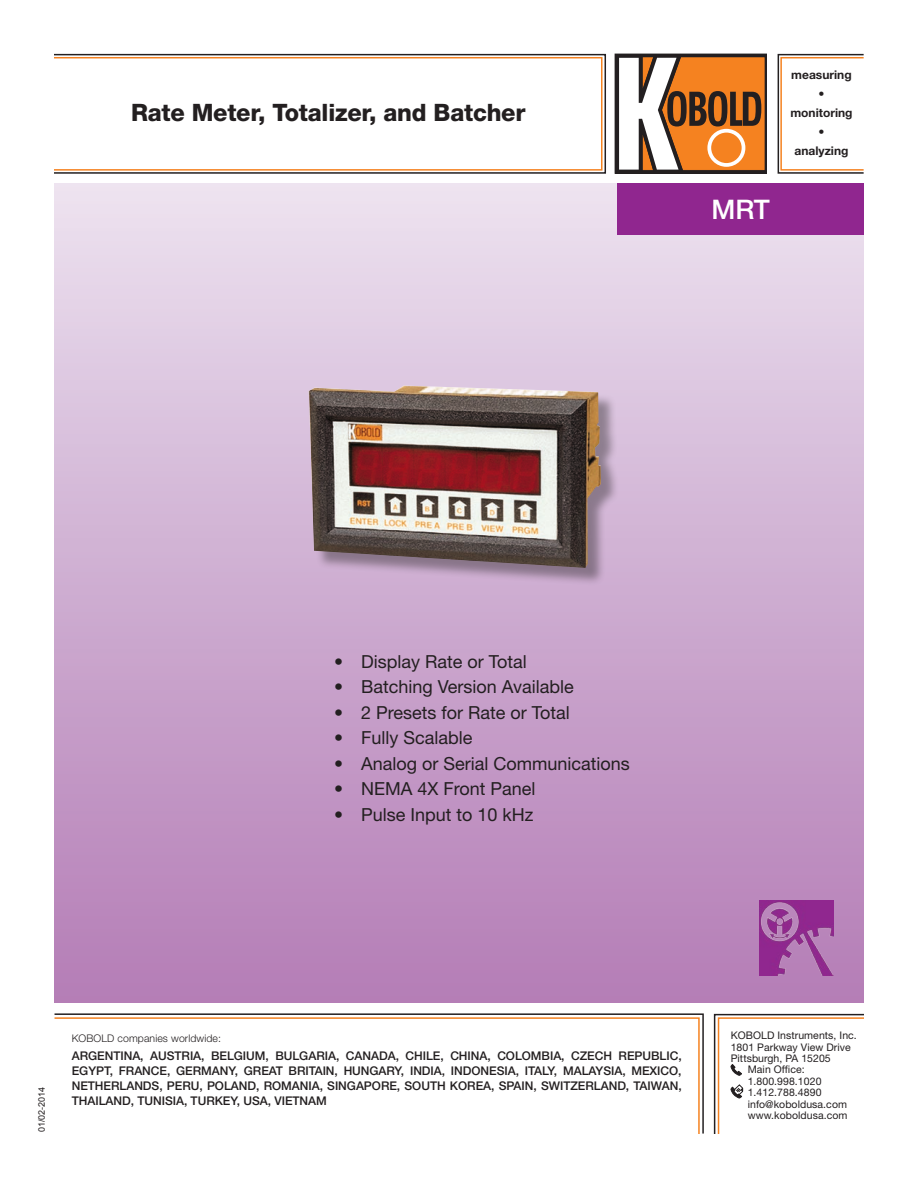
<style>
.page{position:relative;width:918px;height:1188px;background:#fff}
.page>*{position:absolute;margin:0;border:0;box-sizing:border-box;transform-origin:0 0}
.t1{font:500 27px "Helvetica Neue LT Std";color:#fff}
.t2{font:800 24px "Helvetica Neue LT Std";letter-spacing:-.01em;color:#231f20}
.t3{font:18px "Helvetica Neue LT Std";color:#231f20}
.t4{font:500 12px/15px "Helvetica Neue LT Std";letter-spacing:-.005em;color:#231f20;text-align:justify}
.t5{font:700 12px/19px "Helvetica Neue LT Std";color:#231f20;text-align:center}
.Fliesstext_0_8{font:10.5px "Helvetica Neue LT Std";letter-spacing:.005em;color:#231f20}
.t6{font:300 10.5px "Helvetica Neue LT Std";letter-spacing:.01em;color:#231f20}
.t7{font:9px "Arial";color:#231f20}
</style>
<div class="page">
<div style="left:53px;top:57px;width:550px;height:114px;border:2px solid #f58220"></div>
<div style="left:780px;top:57px;width:84px;height:114px;border:2px solid #f58220"></div>
<div style="left:53px;top:54px;width:553px;height:120px;border:2px solid #231f20"></div>
<div style="left:778px;top:54px;width:86px;height:120px;border:2px solid #231f20"></div>
<svg style="left:615px;top:54px;width:152px;height:120px"></svg>
<div style="left:707px;top:129px;width:38px;height:38px;border:4px solid #fff;border-radius:50%"></div>
<svg style="left:54px;top:1013px;width:650px;height:121px"></svg>
<svg style="left:713px;top:1013px;width:151px;height:121px"></svg>
<div style="left:54px;top:184px;width:810px;height:818px;background:linear-gradient(to bottom,#ebe1ef,#b37bb5)"></div>
<div style="left:617px;top:184px;width:247px;height:51px;background:#90268f"></div>
<img style="left:759px;top:901px;width:75px;height:74px">
<div style="left:311px;top:388px;width:309px;height:199px;background:#231f20;opacity:.41"></div>
<img style="left:308px;top:386px;width:293px;height:182px">
<h2 class="t2" style="left:131px;top:98px;width:396px">Rate Meter, Totalizer, and Batcher</h2>
<h1 class="t1" style="left:711px;top:193px;width:60px">MRT</h1>
<p class="t5" style="left:790px;top:65px;width:64px">measuring • monitoring • analyzing</p>
<p class="t3" style="left:334px;top:650px;width:194px">• Display Rate or Total</p>
<p class="t3" style="left:334px;top:676px;width:241px">• Batching Version Available</p>
<p class="t3" style="left:334px;top:701px;width:237px">• 2 Presets for Rate or Total</p>
<p class="t3" style="left:334px;top:727px;width:140px">• Fully Scalable</p>
<p class="t3" style="left:334px;top:752px;width:297px">• Analog or Serial Communications</p>
<p class="t3" style="left:334px;top:778px;width:203px">• NEMA 4X Front Panel</p>
<p class="t3" style="left:334px;top:803px;width:201px">• Pulse Input to 10 kHz</p>
<p class="t7" style="left:36px;top:1132px;width:47px;rotate:-90deg">01/02-2014</p>
<p class="t6" style="left:72px;top:1031px;width:151px">KOBOLD companies worldwide:</p>
<p class="t4" style="left:72px;top:1048px;width:611px">ARGENTINA, AUSTRIA, BELGIUM, BULGARIA, CANADA, CHILE, CHINA, COLOMBIA, CZECH REPUBLIC, EGYPT, FRANCE, GERMANY, GREAT BRITAIN, HUNGARY, INDIA, INDONESIA, ITALY, MALAYSIA, MEXICO, NETHERLANDS, PERU, POLAND, ROMANIA, SINGAPORE, SOUTH KOREA, SPAIN, SWITZERLAND, TAIWAN, THAILAND, TUNISIA, TURKEY, USA, VIETNAM</p>
<p class="Fliesstext_0_8" style="left:731px;top:1029px;width:128px">KOBOLD Instruments, Inc.</p>
<p class="Fliesstext_0_8" style="left:731px;top:1041px;width:122px">1801 Parkway View Drive</p>
<p class="Fliesstext_0_8" style="left:731px;top:1052px;width:102px">Pittsburgh, PA 15205</p>
<p class="Fliesstext_0_8" style="left:748px;top:1063px;width:59px">Main Office:</p>
<p class="Fliesstext_0_8" style="left:748px;top:1075px;width:75px">1.800.998.1020</p>
<p class="Fliesstext_0_8" style="left:748px;top:1086px;width:75px">1.412.788.4890</p>
<p class="Fliesstext_0_8" style="left:748px;top:1098px;width:101px">info@koboldusa.com</p>
<p class="Fliesstext_0_8" style="left:748px;top:1109px;width:101px">www.koboldusa.com</p>
</div>
